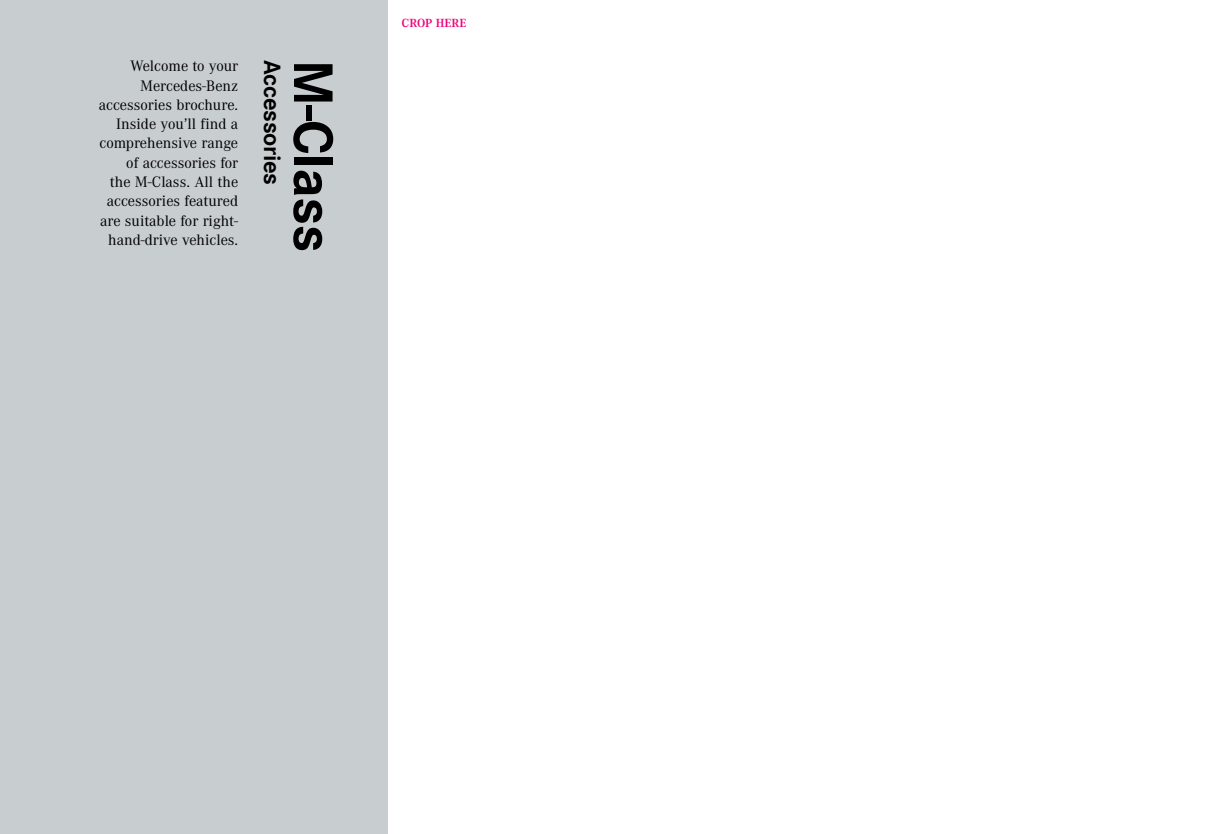
<style>
.page{position:relative;width:1226px;height:834px;background:#fff}
.page>*{position:absolute;margin:0;border:0;box-sizing:border-box;transform-origin:0 0}
.t1{font:700 57.75px "Corporate S";letter-spacing:-.01em;color:#000}
.t2{font:700 24.5px "Corporate S";letter-spacing:-.01em;color:#000}
.t3{font:15.75px/19.2px "Corporate A";color:#000;text-align:right}
.t4{font:700 12.25px "Corporate A";color:#ef047e}
</style>
<div class="page">
<div style="left:0;top:0;width:387px;height:833px;background:#c8cdd0"></div>
<p class="t3" style="left:99px;top:56px;width:141px">Welcome to your<br>Mercedes-Benz accessories brochure.<br>Inside you’ll find a comprehensive range of accessories for<br>the M-Class. All the accessories featured are suitable for right&shy;hand-drive vehicles.</p>
<h2 class="t2" style="left:287px;top:60px;width:127px;rotate:90deg">Accessories</h2>
<h1 class="t1" style="left:348px;top:60px;width:194px;rotate:90deg">M-Class</h1>
<p class="t4" style="left:401px;top:16px;width:66px">CROP HERE</p>
</div>
